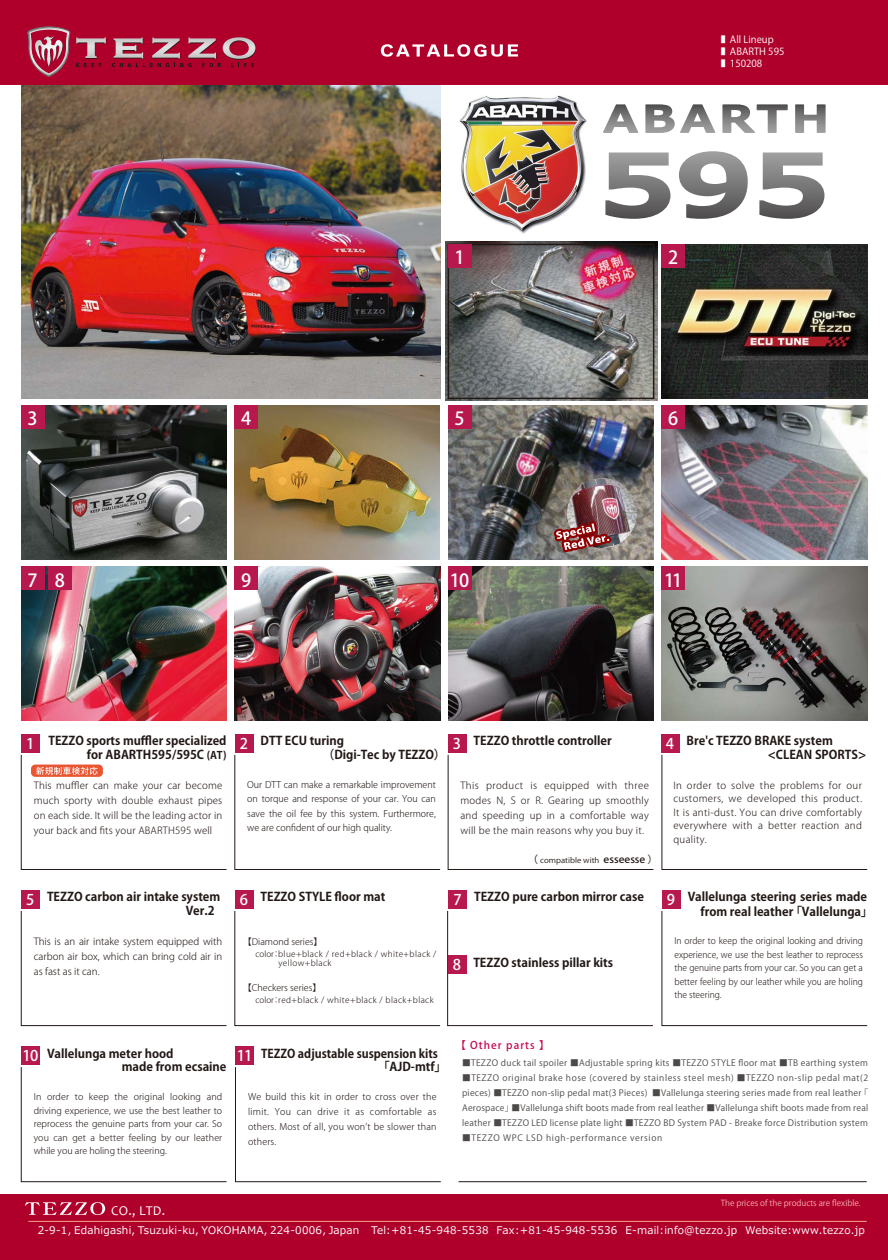
<style>
.page{position:relative;width:888px;height:1260px;background:#fff}
.page>*{position:absolute;margin:0;border:0;box-sizing:border-box;transform-origin:0 0}
.t1{font:500 18px "Koz Go Pr 6 N";color:#fff}
.t2{font:500 14.7px "Koz Go Pr 6 N";color:#fff}
.t3{font:13.5px "Candara";color:#fff}
.t4{font:700 12px/13.5px "Koz Go Pr 6 N";color:#221815}
.t5{font:700 12px/13.5px "Koz Go Pr 6 N";color:#221815;scale:.96 1}
.t6{font:10.5px "Meiryo";letter-spacing:.025em;color:#fff}
.t7{font:500 10.5px "Koz Go Pr 6 N";letter-spacing:.1em;color:#c80852}
.t8{font:300 9.75px/15px "Koz Go Pr 6 N";letter-spacing:.025em;color:#221815;text-align:justify}
.t9{font:9.75px "Koz Go Pr 6 N";color:#fff;scale:.5 1}
.t10{font:300 9.15px/14.2px "Koz Go Pr 6 N";letter-spacing:.01em;color:#221815;text-align:justify}
.t11{font:300 9px/13.5px "Koz Go Pr 6 N";color:#221815;text-align:justify}
.t12{font:300 9px/13.5px "Koz Go Pr 6 N";color:#221815;text-align:justify;scale:.95 1}
.t13{font:8.7px/15px "Koz Go Pr 6 N";letter-spacing:.04em;color:#4c4948;text-align:justify}
.t14{font:8.7px "Koz Go Pr 6 N";letter-spacing:.075em;color:#4c4948}
.t15{font:300 8.25px/9px "Koz Go Pr 6 N";letter-spacing:.05em;color:#221815}
.t16{font:8.25px "Koz Go Pr 6 N";color:#f4afae}
.t17{font:7.5px "Koz Go Pr 6 N";color:#221815;scale:1.07 1}
.s1{font-size:10.5px}
.s2{font-weight:500;font-size:14.7px;color:#fff}
.s3{font-weight:500;font-size:9.9px}
</style>
<div class="page">
<img style="left:448px;top:406px;width:206px;height:154px">
<img style="left:567px;top:478px;width:70px;height:70px;border-radius:35px">
<div style="left:605px;top:537px;width:7px;height:6px;border:4px solid #910000;border-radius:50%"></div>
<img style="left:551px;top:496px;width:60px;height:71px">
<img style="left:235px;top:567px;width:205px;height:154px">
<img style="left:446px;top:241px;width:211px;height:159px">
<div style="left:448px;top:244px;width:206px;height:155px;border:2px solid #221815"></div>
<img style="left:448px;top:567px;width:206px;height:154px">
<img style="left:21px;top:406px;width:206px;height:154px">
<img style="left:662px;top:244px;width:205px;height:154px">
<img style="left:662px;top:406px;width:205px;height:154px">
<img style="left:235px;top:406px;width:205px;height:154px">
<img style="left:662px;top:567px;width:205px;height:154px">
<div style="left:21px;top:406px;width:23px;height:23px;background:#b7184e"></div>
<div style="left:235px;top:406px;width:23px;height:23px;background:#b7184e"></div>
<img style="left:21px;top:567px;width:206px;height:154px">
<div style="left:448px;top:406px;width:23px;height:23px;background:#b7184e"></div>
<div style="left:662px;top:406px;width:23px;height:23px;background:#b7184e"></div>
<div style="left:448px;top:244px;width:23px;height:24px;background:#b7184e"></div>
<div style="left:662px;top:244px;width:23px;height:24px;background:#b7184e"></div>
<div style="left:21px;top:567px;width:23px;height:23px;background:#b7184e"></div>
<div style="left:49px;top:567px;width:23px;height:23px;background:#b7184e"></div>
<div style="left:235px;top:567px;width:23px;height:23px;background:#b7184e"></div>
<div style="left:448px;top:567px;width:23px;height:23px;background:#b7184e"></div>
<div style="left:662px;top:567px;width:23px;height:23px;background:#b7184e"></div>
<div style="left:21px;top:734px;width:19px;height:18px;background:#b7184e"></div>
<div style="left:21px;top:1046px;width:19px;height:19px;background:#b7184e"></div>
<hr style="left:459px;top:1181px;width:408px;height:1px;background:#221815">
<img style="left:21px;top:84px;width:419px;height:314px">
<svg style="left:448px;top:754px;width:206px;height:116px"></svg>
<svg style="left:662px;top:754px;width:206px;height:116px"></svg>
<svg style="left:447px;top:911px;width:206px;height:115px"></svg>
<svg style="left:21px;top:1067px;width:206px;height:115px"></svg>
<img style="left:460px;top:95px;width:127px;height:139px">
<svg style="left:603px;top:104px;width:223px;height:29px"></svg>
<svg style="left:605px;top:153px;width:65px;height:66px"></svg>
<svg style="left:679px;top:151px;width:69px;height:68px"></svg>
<svg style="left:759px;top:153px;width:65px;height:66px"></svg>
<svg style="left:21px;top:754px;width:206px;height:116px"></svg>
<svg style="left:234px;top:754px;width:207px;height:116px"></svg>
<div style="left:235px;top:734px;width:19px;height:18px;background:#b7184e"></div>
<div style="left:448px;top:734px;width:19px;height:18px;background:#b7184e"></div>
<div style="left:661px;top:734px;width:19px;height:18px;background:#b7184e"></div>
<div style="left:21px;top:890px;width:19px;height:19px;background:#b7184e"></div>
<svg style="left:21px;top:911px;width:206px;height:115px"></svg>
<div style="left:235px;top:890px;width:19px;height:19px;background:#b7184e"></div>
<svg style="left:234px;top:911px;width:207px;height:115px"></svg>
<div style="left:448px;top:890px;width:19px;height:19px;background:#b7184e"></div>
<div style="left:448px;top:955px;width:18px;height:19px;background:#b7184e"></div>
<div style="left:662px;top:890px;width:19px;height:19px;background:#b7184e"></div>
<svg style="left:662px;top:911px;width:206px;height:115px"></svg>
<div style="left:235px;top:1046px;width:19px;height:19px;background:#b7184e"></div>
<svg style="left:235px;top:1067px;width:206px;height:115px"></svg>
<div style="left:0;top:0;width:888px;height:84px;background:#af002c"></div>
<svg style="left:112px;top:37px;width:144px;height:30px"></svg>
<svg style="left:27px;top:26px;width:79px;height:51px"></svg>
<svg style="left:381px;top:44px;width:137px;height:13px"></svg>
<div style="left:0;top:1194px;width:888px;height:66px;background:#af002c"></div>
<svg style="left:25px;top:1202px;width:80px;height:13px"></svg>
<hr style="left:28px;top:1221px;width:839px;height:1px;background:#f4a584">
<p class="t9" style="left:721px;top:34px;width:107px">■ All Lineup</p>
<p class="t9" style="left:721px;top:46px;width:128px">■ ABARTH 595</p>
<p class="t9" style="left:721px;top:58px;width:84px">■ 150208</p>
<h1 class="t1" style="left:455px;top:247px;width:12px">1</h1>
<h1 class="t1" style="left:668px;top:247px;width:12px">2</h1>
<h1 class="t1" style="left:27px;top:409px;width:12px">3</h1>
<h1 class="t1" style="left:241px;top:409px;width:12px">4</h1>
<h1 class="t1" style="left:455px;top:409px;width:12px">5</h1>
<h1 class="t1" style="left:668px;top:409px;width:12px">6</h1>
<h1 class="t1" style="left:27px;top:570px;width:39px">7 8</h1>
<h1 class="t1" style="left:241px;top:570px;width:12px">9</h1>
<h1 class="t1" style="left:450px;top:570px;width:21px">10</h1>
<h1 class="t1" style="left:664px;top:570px;width:20px">11</h1>
<h2 class="t2" style="left:26px;top:735px;width:10px">1</h2>
<p class="t4" style="left:49px;top:734px;width:179px;text-align:right">TEZZO sports muffler specialized for ABARTH595/595C <span class="s1">(AT)</span></p>
<h2 class="t2" style="left:240px;top:735px;width:10px">2</h2>
<p class="t4" style="left:323px;top:734px;width:125px;text-indent:-62px">DTT ECU turing<br>（Digi-Tec by TEZZO）</p>
<p class="t8" style="left:34px;top:778px;width:190px">This muffler can make your car become much sporty with double exhaust pipes on each side. It will be the leading actor in your back and fits your ABARTH595 well</p>
<p class="t10" style="left:247px;top:778px;width:190px">Our DTT can make a remarkable improvement on torque and response of your car. You can save the oil fee by this system. Furthermore, we are confident of our high quality.</p>
<p class="t4" style="left:453px;top:734px;width:160px"><span class="s2">3</span> TEZZO throttle controller</p>
<p class="t8" style="left:460px;top:778px;width:190px">This product is equipped with three modes N, S or R. Gearing up smoothly and speeding up in a comfortable way will be the main reasons why you buy it.</p>
<p class="t17" style="left:527px;top:856px;width:124px"><span class="s3">（</span> compatible with <span class="s3">esseesse ）</span></p>
<p class="t4" style="left:768px;top:734px;width:100px;text-indent:-81px">Bre'c TEZZO BRAKE system　&lt;CLEAN SPORTS&gt;</p>
<h2 class="t2" style="left:666px;top:735px;width:10px">4</h2>
<p class="t8" style="left:673px;top:779px;width:190px;line-height:13.5px">In order to solve the problems for our customers, we developed this product.<br>It is anti-dust. You can drive comfortably everywhere with a better reaction and quality.</p>
<h2 class="t2" style="left:26px;top:891px;width:10px">5</h2>
<p class="t4" style="left:186px;top:891px;width:42px;text-indent:-139px">TEZZO carbon air intake system<br>Ver.2　</p>
<p class="t8" style="left:34px;top:934px;width:190px">This is an air intake system equipped with carbon air box, which can bring cold air in as fast as it can.</p>
<p class="t4" style="left:240px;top:891px;width:147px"><span class="s2">6</span> TEZZO STYLE floor mat</p>
<p class="t11" style="left:243px;top:935px;width:81px">【Diamond series】</p>
<p class="t15" style="left:278px;top:950px;width:159px;text-indent:-31px">　color：blue+black / red+black / white+black / yellow+black</p>
<p class="t11" style="left:243px;top:982px;width:80px">【Checkers series】</p>
<p class="t15" style="left:247px;top:996px;width:188px">　color：red+black / white+black / black+black</p>
<p class="t4" style="left:453px;top:891px;width:192px"><span class="s2">7</span> TEZZO pure carbon mirror case</p>
<p class="t4" style="left:453px;top:956px;width:162px"><span class="s2">8</span> TEZZO stainless pillar kits</p>
<p class="t4" style="left:700px;top:890px;width:174px;line-height:15px;text-indent:-13px">Vallelunga steering series made from real leather 「Vallelunga」</p>
<h2 class="t2" style="left:667px;top:891px;width:10px">9</h2>
<p class="t12" style="left:674px;top:934px;width:200px">In order to keep the original looking and driving experience, we use the best leather to reprocess the genuine parts from your car. So you can get a better feeling by our leather while you are holing the steering.</p>
<p class="t4" style="left:122px;top:1047px;width:106px;text-indent:-75px">Vallelunga meter hood<br>made from ecsaine</p>
<h2 class="t2" style="left:23px;top:1047px;width:17px">10</h2>
<p class="t11" style="left:34px;top:1091px;width:190px">In order to keep the original looking and driving experience, we use the best leather to reprocess the genuine parts from your car. So you can get a better feeling by our leather while you are holing the steering.</p>
<p class="t5" style="left:378px;top:1047px;width:73px;text-indent:-117px">TEZZO adjustable suspension kits「AJD-mtf」</p>
<h2 class="t2" style="left:237px;top:1047px;width:17px">11</h2>
<p class="t10" style="left:248px;top:1090px;width:190px;line-height:15px">We build this kit in order to cross over the limit. You can drive it as comfortable as others. Most of all, you wonʼt be slower than others.</p>
<p class="t7" style="left:455px;top:1039px;width:96px">【 Other parts 】</p>
<p class="t13" style="left:462px;top:1055px;width:407px">■TEZZO duck tail spoiler ■Adjustable spring kits ■TEZZO STYLE floor mat ■TB earthing system</p>
<p class="t13" style="left:462px;top:1070px;width:408px">■TEZZO original brake hose (covered by stainless steel mesh) ■TEZZO non-slip pedal mat(2 pieces) ■TEZZO non-slip pedal mat(3 Pieces) ■Vallelunga steering series made from real leather 「Aerospace」■Vallelunga shift boots made from real leather ■Vallelunga shift boots made from real leather ■TEZZO LED license plate light ■TEZZO BD System PAD - Breake force Distribution system</p>
<p class="t14" style="left:462px;top:1133px;width:202px">■TEZZO WPC LSD high-performance version</p>
<p class="t16" style="left:721px;top:1198px;width:141px">The prices of the products are flexible.</p>
<h3 class="t3" style="left:111px;top:1202px;width:56px">CO., LTD.</h3>
<p class="t6" style="left:38px;top:1223px;width:829px">2-9-1, Edahigashi, Tsuzuki-ku, YOKOHAMA, 224-0006, Japan Tel:+81-45-948-5538 Fax:+81-45-948-5536 E-mail:info@tezzo.jp Website:www.tezzo.jp</p>
</div>
